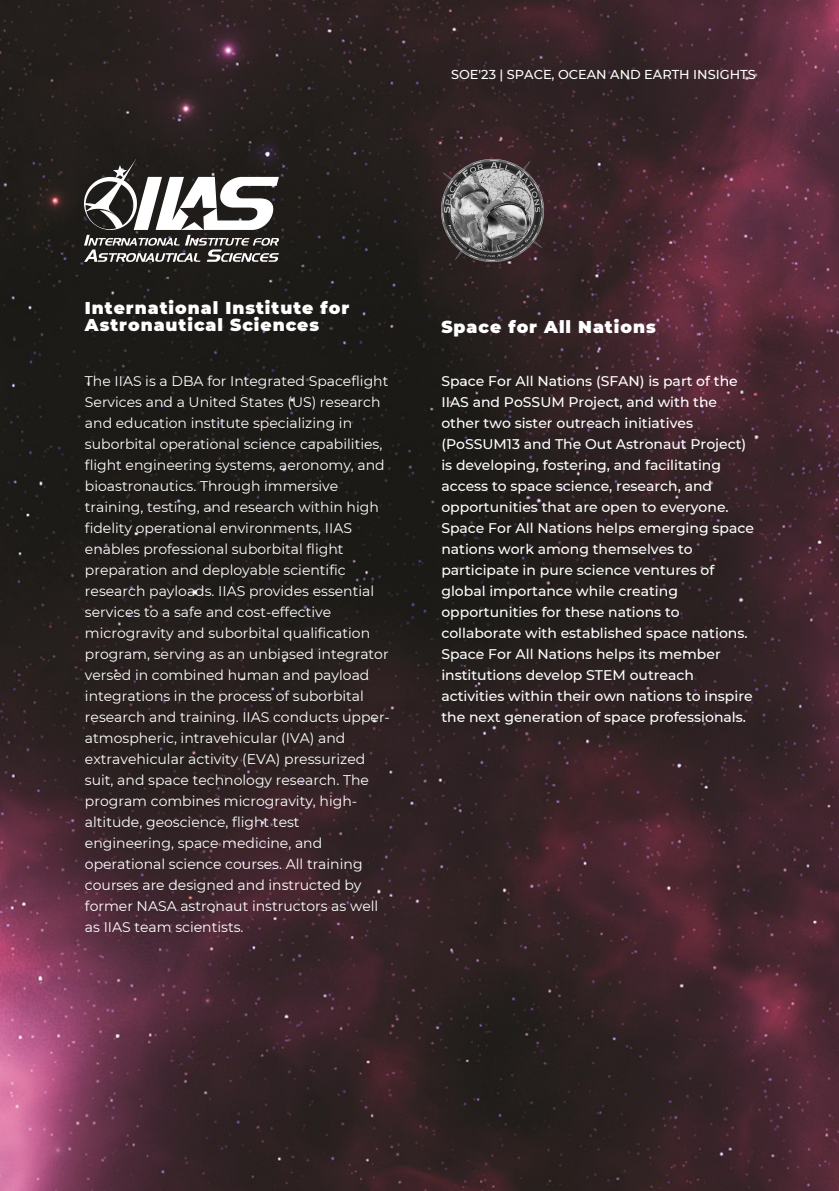
<style>
.page{position:relative;width:839px;height:1191px;background:#fff}
.page>*{position:absolute;margin:0;border:0;box-sizing:border-box;transform-origin:0 0}
.t1{font:900 17.2px/17.2px "Montserrat";letter-spacing:.055em;color:#fff}
.t2{font:14px/21px "Montserrat";color:#fff}
.t3{font:500 14px/21px "Montserrat";color:#fff}
.t4{font:500 12.8px "Montserrat";color:#fff}
</style>
<div class="page">
<img style="left:0;top:0;width:838px;height:1191px">
<img style="left:85px;top:160px;width:193px;height:102px">
<img style="left:441px;top:160px;width:102px;height:102px">
<p class="t4" style="left:451px;top:67px;width:306px">SOE'23 | SPACE, OCEAN AND EARTH INSIGHTS</p>
<p class="t1" style="left:85px;top:299px;width:266px">International Institute for<br>Astronautical Sciences</p>
<p class="t2" style="left:85px;top:371px;width:306px">The IIAS is a DBA for Integrated Spaceflight Services and a United States (US) research and education institute specializing in suborbital operational science capabilities, flight engineering systems, aeronomy, and bioastronautics. Through immersive training, testing, and research within high fidelity operational environments, IIAS enables professional suborbital flight preparation and deployable scientific research payloads. IIAS provides essential services to a safe and cost-effective microgravity and suborbital qualification program, serving as an unbiased integrator versed in combined human and payload integrations in the process of suborbital research and training. IIAS conducts upper&shy;atmospheric, intravehicular (IVA) and extravehicular activity (EVA) pressurized suit, and space technology research. The program combines microgravity, high&shy;altitude, geoscience, flight test engineering, space medicine, and operational science courses. All training courses are designed and instructed by former NASA astronaut instructors as well as IIAS team scientists.</p>
<p class="t1" style="left:441px;top:318px;width:216px">Space for All Nations</p>
<p class="t3" style="left:441px;top:371px;width:314px">Space For All Nations (SFAN) is part of the IIAS and PoSSUM Project, and with the other two sister outreach initiatives (PoSSUM13 and The Out Astronaut Project) is developing, fostering, and facilitating access to space science, research, and opportunities that are open to everyone.<br>Space For All Nations helps emerging space nations work among themselves to participate in pure science ventures of global importance while creating opportunities for these nations to collaborate with established space nations.<br>Space For All Nations helps its member institutions develop STEM outreach activities within their own nations to inspire the next generation of space professionals.</p>
</div>
